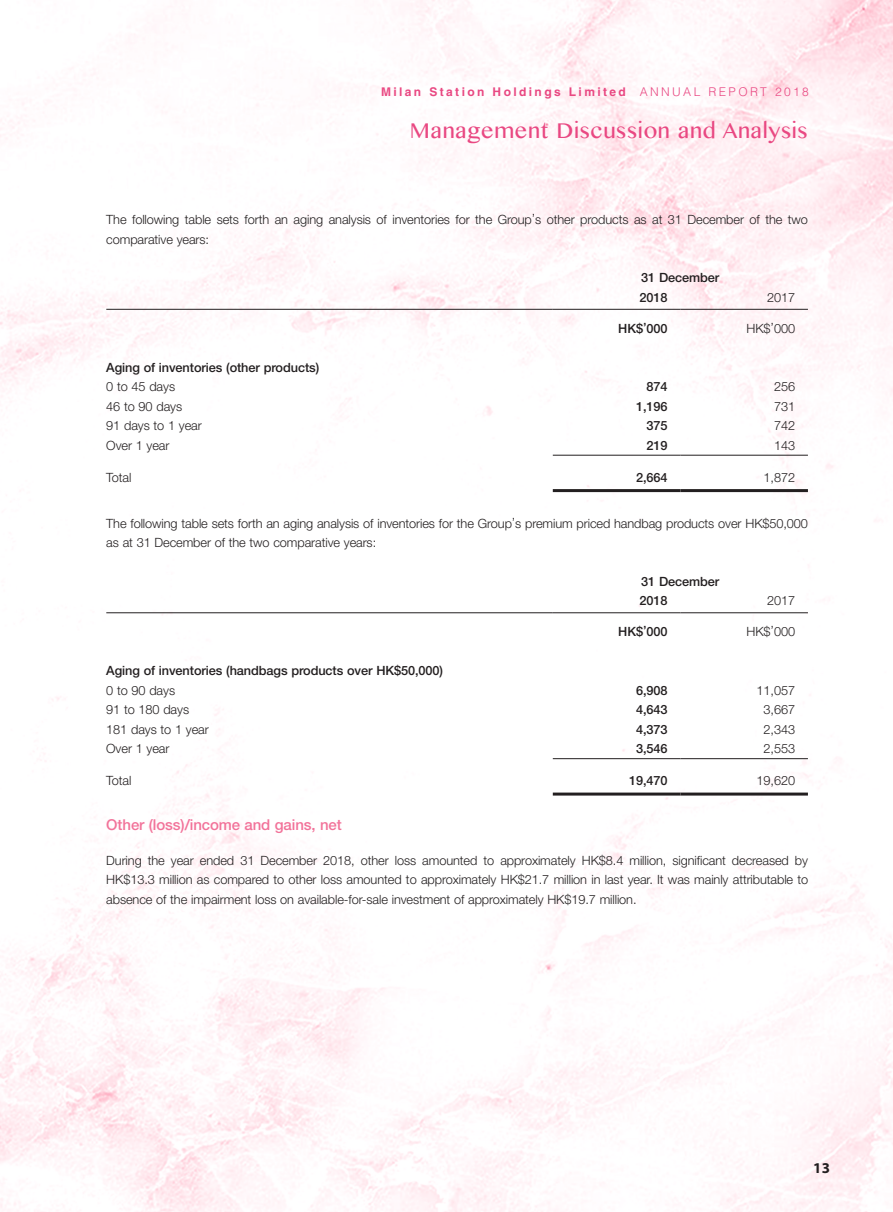
<style>
.page{position:relative;width:893px;height:1212px;background:#fff}
.page>*{position:absolute;margin:0;border:0;box-sizing:border-box;transform-origin:0 0}
.t1{font:24px "Kannada MN";letter-spacing:.025em;color:#e94882}
.t2{font:500 15px "Helvetica Neue LT Std";letter-spacing:-.005em;color:#f2739a}
.t3{font:700 15px "Myriad Pro";color:#231f20}
.t4{font:300 12.75px/19.5px "Helvetica Neue LT Std";letter-spacing:-.005em;color:#231f20}
.t5{font:500 12.75px/19.5px "Helvetica Neue LT Std";letter-spacing:-.005em;color:#231f20}
.t6{font:700 12px "Helvetica LT Std";letter-spacing:.2em;color:#e94882}
.s1{font-weight:300}
</style>
<div class="page">
<img style="left:0;top:0;width:893px;height:1212px">
<hr style="left:106px;top:309px;width:447px;height:1px;background:#231f20">
<hr style="left:553px;top:309px;width:127px;height:1px;background:#231f20">
<hr style="left:680px;top:309px;width:128px;height:1px;background:#231f20">
<hr style="left:553px;top:455px;width:127px;height:1px;background:#231f20">
<hr style="left:680px;top:455px;width:128px;height:1px;background:#231f20">
<hr style="left:553px;top:489px;width:127px;height:3px;background:#231f20">
<hr style="left:680px;top:489px;width:128px;height:3px;background:#231f20">
<hr style="left:106px;top:612px;width:447px;height:1px;background:#231f20">
<hr style="left:553px;top:612px;width:127px;height:1px;background:#231f20">
<hr style="left:680px;top:612px;width:128px;height:1px;background:#231f20">
<hr style="left:553px;top:758px;width:127px;height:1px;background:#231f20">
<hr style="left:680px;top:758px;width:128px;height:1px;background:#231f20">
<hr style="left:553px;top:792px;width:127px;height:3px;background:#231f20">
<hr style="left:680px;top:792px;width:128px;height:3px;background:#231f20">
<p class="t6" style="left:381px;top:84px;width:429px">Milan Station Holdings Limited <span class="s1">ANNUAL REPORT 2018</span></p>
<h1 class="t1" style="left:410px;top:116px;width:399px">Management Discussion and Analysis</h1>
<p class="t4" style="left:106px;top:209px;width:703px">The following table sets forth an aging analysis of inventories for the Group’s other products as at 31 December of the two comparative years:</p>
<p class="t5" style="left:639px;top:268px;width:81px">31 December<br>2018</p>
<p class="t4" style="left:767px;top:287px;width:30px">2017</p>
<p class="t5" style="left:618px;top:318px;width:51px">HK$’000</p>
<p class="t4" style="left:747px;top:318px;width:50px">HK$’000</p>
<p class="t5" style="left:106px;top:357px;width:214px">Aging of inventories (other products)</p>
<p class="t4" style="left:106px;top:377px;width:70px">0 to 45 days</p>
<p class="t5" style="left:646px;top:377px;width:23px">874</p>
<p class="t4" style="left:774px;top:377px;width:23px">256</p>
<p class="t4" style="left:106px;top:396px;width:77px">46 to 90 days</p>
<p class="t5" style="left:636px;top:396px;width:33px">1,196</p>
<p class="t4" style="left:774px;top:396px;width:23px">731</p>
<p class="t4" style="left:106px;top:416px;width:97px">91 days to 1 year</p>
<p class="t5" style="left:646px;top:416px;width:23px">375</p>
<p class="t4" style="left:774px;top:416px;width:23px">742</p>
<p class="t4" style="left:106px;top:435px;width:65px">Over 1 year</p>
<p class="t5" style="left:646px;top:435px;width:23px">219</p>
<p class="t4" style="left:774px;top:435px;width:23px">143</p>
<p class="t4" style="left:106px;top:467px;width:27px">Total</p>
<p class="t5" style="left:636px;top:467px;width:33px">2,664</p>
<p class="t4" style="left:764px;top:467px;width:33px">1,872</p>
<p class="t4" style="left:106px;top:513px;width:703px">The following table sets forth an aging analysis of inventories for the Group’s premium priced handbag products over HK$50,000 as at 31 December of the two comparative years:</p>
<p class="t5" style="left:639px;top:571px;width:81px">31 December<br>2018</p>
<p class="t4" style="left:767px;top:590px;width:30px">2017</p>
<p class="t5" style="left:618px;top:622px;width:51px">HK$’000</p>
<p class="t4" style="left:747px;top:621px;width:50px">HK$’000</p>
<p class="t5" style="left:106px;top:661px;width:338px">Aging of inventories (handbags products over HK$50,000)</p>
<p class="t4" style="left:106px;top:680px;width:70px">0 to 90 days</p>
<p class="t5" style="left:636px;top:680px;width:33px">6,908</p>
<p class="t4" style="left:757px;top:680px;width:40px">11,057</p>
<p class="t4" style="left:106px;top:699px;width:84px">91 to 180 days</p>
<p class="t5" style="left:636px;top:700px;width:33px">4,643</p>
<p class="t4" style="left:764px;top:699px;width:33px">3,667</p>
<p class="t4" style="left:106px;top:719px;width:104px">181 days to 1 year</p>
<p class="t5" style="left:636px;top:719px;width:33px">4,373</p>
<p class="t4" style="left:764px;top:719px;width:33px">2,343</p>
<p class="t4" style="left:106px;top:738px;width:65px">Over 1 year</p>
<p class="t5" style="left:636px;top:739px;width:33px">3,546</p>
<p class="t4" style="left:764px;top:738px;width:33px">2,553</p>
<p class="t4" style="left:106px;top:771px;width:27px">Total</p>
<p class="t5" style="left:629px;top:771px;width:40px">19,470</p>
<p class="t4" style="left:757px;top:771px;width:40px">19,620</p>
<p class="t2" style="left:106px;top:816px;width:237px">Other (loss)/income and gains, net</p>
<p class="t4" style="left:106px;top:850px;width:703px;text-align:justify">During the year ended 31 December 2018, other loss amounted to approximately HK$8.4 million, significant decreased by HK$13.3 million as compared to other loss amounted to approximately HK$21.7 million in last year. It was mainly attributable to absence of the impairment loss on available-for-sale investment of approximately HK$19.7 million.</p>
<p class="t3" style="left:813px;top:1158px;width:18px">13</p>
</div>
